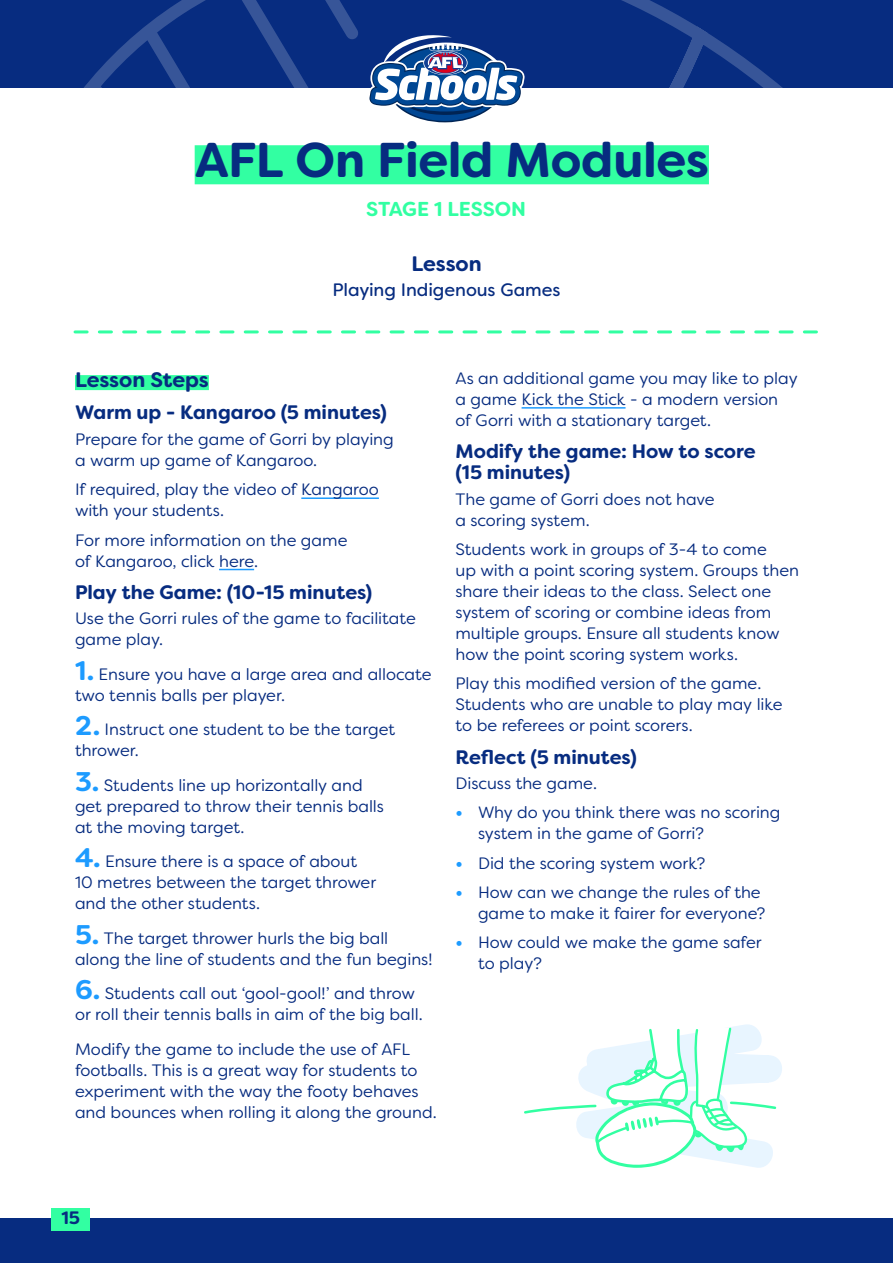
<style>
.page{position:relative;width:893px;height:1263px;background:#fff}
.page>*{position:absolute;margin:0;border:0;box-sizing:border-box;transform-origin:0 0}
.t1{font:700 48.9px "Filson Soft";letter-spacing:-.005em;color:#072c80}
.t2{font:700 21px "Filson Soft";letter-spacing:-.005em;color:#072c80}
.t3{font:700 20.1px "Filson Soft";letter-spacing:-.005em;color:#32ffa2}
.t4{font:700 19.5px/21px "Filson Soft";color:#072c80}
.t5{font:18px "Filson Soft";letter-spacing:-.005em;color:#072c80}
.t6{font:700 18px "Filson Soft";color:#072c80}
.t7{font:16.5px/21px "Filson Soft";color:#072c80}
.s1{font-weight:700;font-size:27px;color:#1d9bff}
.s2{font-weight:700;font-size:18px;color:#1d9bff}
</style>
<div class="page">
<div style="left:0;top:1218px;width:893px;height:45px;background:#072c80"></div>
<svg style="left:0;top:0;width:893px;height:88px;background:#0b3082"></svg>
<svg style="left:368px;top:35px;width:157px;height:88px"></svg>
<div style="left:52px;top:1208px;width:38px;height:22px;background:#32ffa2"></div>
<div style="left:195px;top:145px;width:514px;height:39px;background:#32ffa2"></div>
<svg style="left:75px;top:330px;width:741px;height:3px"></svg>
<div style="left:75px;top:375px;width:134px;height:15px;background:#32ffa2"></div>
<hr style="left:301px;top:497px;width:78px;height:2px;background:#1d9bff">
<hr style="left:219px;top:569px;width:35px;height:1px;background:#1d9bff">
<hr style="left:522px;top:407px;width:104px;height:2px;background:#1d9bff">
<svg style="left:524px;top:1024px;width:258px;height:144px"></svg>
<h1 class="t1" style="left:195px;top:128px;width:516px">AFL On Field Modules</h1>
<p class="t3" style="left:366px;top:196px;width:161px">STAGE 1 LESSON</p>
<p class="t2" style="left:411px;top:250px;width:72px">Lesson</p>
<p class="t5" style="left:332px;top:278px;width:229px">Playing Indigenous Games</p>
<p class="t2" style="left:75px;top:366px;width:135px">Lesson Steps</p>
<p class="t4" style="left:75px;top:402px;width:313px">Warm up - Kangaroo (5 minutes)</p>
<p class="t7" style="left:75px;top:429px;width:320px">Prepare for the game of Gorri by playing a warm up game of Kangaroo.</p>
<p class="t7" style="left:75px;top:479px;width:305px">If required, play the video of Kangaroo with your students.</p>
<p class="t7" style="left:75px;top:529px;width:274px">For more information on the game of Kangaroo, click here.</p>
<p class="t4" style="left:75px;top:581px;width:299px">Play the Game: (10-15 minutes)</p>
<p class="t7" style="left:75px;top:608px;width:343px">Use the Gorri rules of the game to facilitate game play.</p>
<p class="t7" style="left:75px;top:663px;width:358px"><span class="s1">1.</span> Ensure you have a large area and allocate two tennis balls per player.</p>
<p class="t7" style="left:75px;top:719px;width:321px"><span class="s1">2.</span> Instruct one student to be the target thrower.</p>
<p class="t7" style="left:75px;top:774px;width:311px"><span class="s1">3.</span> Students line up horizontally and get prepared to throw their tennis balls at the moving target.</p>
<p class="t7" style="left:75px;top:851px;width:303px"><span class="s1">4.</span> Ensure there is a space of about<br>10 metres between the target thrower and the other students.</p>
<p class="t7" style="left:75px;top:927px;width:359px"><span class="s1">5.</span> The target thrower hurls the big ball along the line of students and the fun begins!</p>
<p class="t7" style="left:75px;top:983px;width:349px"><span class="s1">6.</span> Students call out ‘gool-gool!’ and throw or roll their tennis balls in aim of the big ball.</p>
<p class="t7" style="left:75px;top:1038px;width:363px">Modify the game to include the use of AFL footballs. This is a great way for students to experiment with the way the footy behaves and bounces when rolling it along the ground.</p>
<p class="t7" style="left:455px;top:367px;width:344px">As an additional game you may like to play a game Kick the Stick - a modern version of Gorri with a stationary target.</p>
<p class="t4" style="left:455px;top:441px;width:302px">Modify the game: How to score (15 minutes)</p>
<p class="t7" style="left:455px;top:488px;width:261px">The game of Gorri does not have a scoring system.</p>
<p class="t7" style="left:455px;top:539px;width:345px">Students work in groups of 3-4 to come<br>up with a point scoring system. Groups then share their ideas to the class. Select one system of scoring or combine ideas from multiple groups. Ensure all students know how the point scoring system works.</p>
<p class="t7" style="left:455px;top:673px;width:329px">Play this modified version of the game.<br>Students who are unable to play may like to be referees or point scorers.</p>
<p class="t4" style="left:455px;top:746px;width:183px">Reflect (5 minutes)</p>
<p class="t7" style="left:455px;top:773px;width:143px">Discuss the game.</p>
<p class="t7" style="left:478px;top:802px;width:304px;text-indent:-22px"><span class="s2">•</span> Why do you think there was no scoring system in the game of Gorri?</p>
<p class="t7" style="left:455px;top:852px;width:251px"><span class="s2">•</span> Did the scoring system work?</p>
<p class="t7" style="left:455px;top:882px;width:312px;text-align:right"><span class="s2">•</span> How can we change the rules of the game to make it fairer for everyone?</p>
<p class="t7" style="left:478px;top:932px;width:285px;text-indent:-22px"><span class="s2">•</span> How could we make the game safer to play?</p>
<p class="t6" style="left:61px;top:1206px;width:20px">15</p>
</div>
